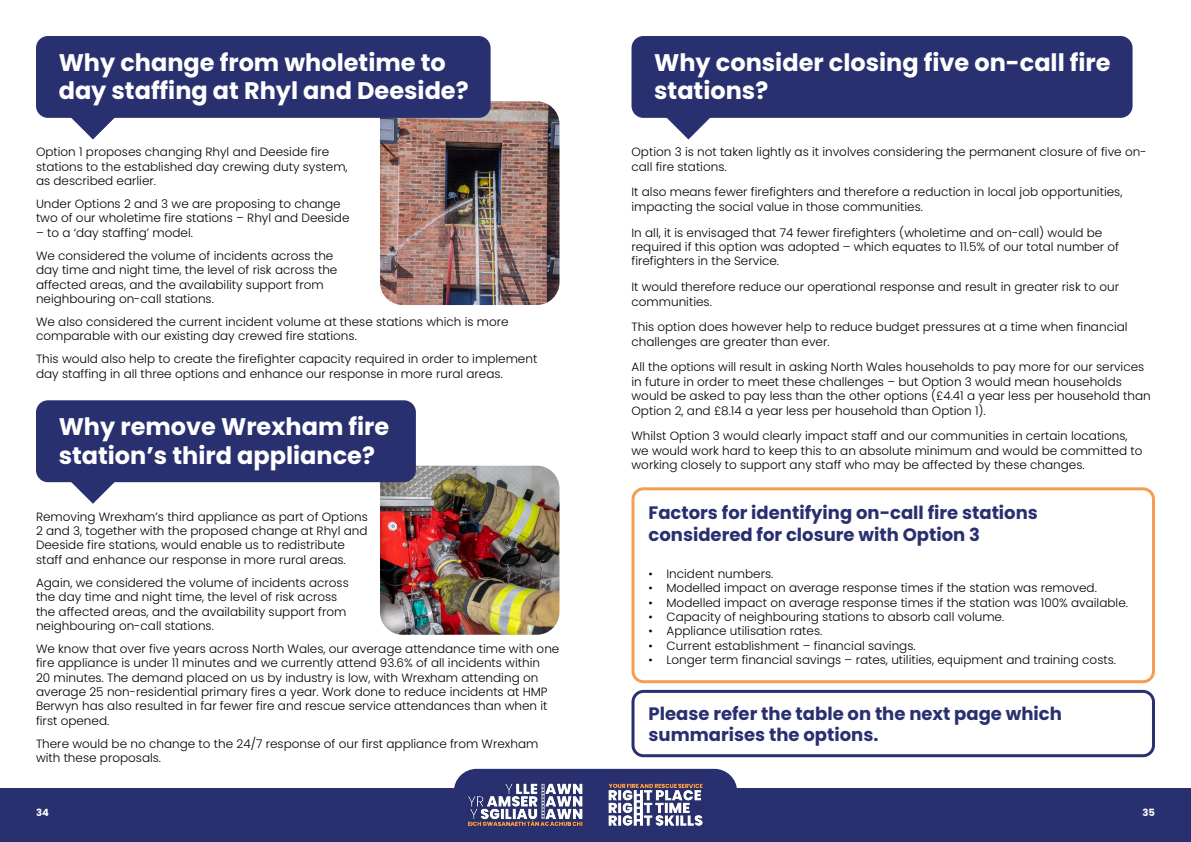
<style>
.page{position:relative;width:1191px;height:842px;background:#fff}
.page>*{position:absolute;margin:0;border:0;box-sizing:border-box;transform-origin:0 0}
.t1{font:700 24px/28.8px "Poppins";color:#fff}
.t2{font:700 18px/21.6px "Poppins";color:#29306f}
.t3{font:300 12px/14.4px "Poppins";color:#000}
.t4{font:700 10px "Poppins";color:#fff}
</style>
<div class="page">
<img style="left:380px;top:466px;width:179px;height:169px">
<img style="left:380px;top:101px;width:179px;height:204px">
<div style="left:631px;top:487px;width:524px;height:196px;border:3px solid #f59e50;border-radius:10px"></div>
<div style="left:631px;top:690px;width:524px;height:67px;border:3px solid #29306f;border-radius:10px"></div>
<div style="left:0;top:789px;width:609px;height:53px;background:#29306f"></div>
<div style="left:581px;top:789px;width:610px;height:53px;background:#29306f"></div>
<div style="left:454px;top:769px;width:283px;height:20px;background:#29306f"></div>
<img style="left:467px;top:782px;width:257px;height:44px">
<div style="left:36px;top:36px;width:454px;height:82px;background:#29306f;border-radius:12px"></div>
<svg style="left:55px;top:117px;width:76px;height:22px"></svg>
<div style="left:36px;top:400px;width:380px;height:82px;background:#29306f;border-radius:12px"></div>
<svg style="left:55px;top:482px;width:76px;height:22px"></svg>
<div style="left:631px;top:36px;width:501px;height:82px;background:#29306f;border-radius:12px"></div>
<svg style="left:650px;top:117px;width:76px;height:22px"></svg>
<h1 class="t1" style="left:59px;top:48px;width:411px">Why change from wholetime to day staffing at Rhyl and Deeside?</h1>
<p class="t3" style="left:36px;top:145px;width:313px">Option 1 proposes changing Rhyl and Deeside fire stations to the established day crewing duty system, as described earlier.</p>
<p class="t3" style="left:36px;top:197px;width:315px">Under Options 2 and 3 we are proposing to change two of our wholetime fire stations – Rhyl and Deeside</p>
<p class="t3" style="left:36px;top:221px;width:299px;line-height:22.9px">– to a ‘day staffing’ model.<br>We considered the volume of incidents across the</p>
<p class="t3" style="left:36px;top:263px;width:303px">day time and night time, the level of risk across the affected areas, and the availability support from neighbouring on-call stations.</p>
<p class="t3" style="left:36px;top:314px;width:474px">We also considered the current incident volume at these stations which is more comparable with our existing day crewed fire stations.</p>
<p class="t3" style="left:36px;top:352px;width:503px">This would also help to create the firefighter capacity required in order to implement day staffing in all three options and enhance our response in more rural areas.</p>
<h1 class="t1" style="left:59px;top:412px;width:332px">Why remove Wrexham fire station’s third appliance?</h1>
<p class="t3" style="left:36px;top:509px;width:333px">Removing Wrexham’s third appliance as part of Options 2 and 3, together with the proposed change at Rhyl and Deeside fire stations, would enable us to redistribute staff and enhance our response in more rural areas.</p>
<p class="t3" style="left:36px;top:575px;width:314px">Again, we considered the volume of incidents across the day time and night time, the level of risk across the affected areas, and the availability support from neighbouring on-call stations.</p>
<p class="t3" style="left:36px;top:641px;width:525px">We know that over five years across North Wales, our average attendance time with one fire appliance is under 11 minutes and we currently attend 93.6% of all incidents within<br>20 minutes. The demand placed on us by industry is low, with Wrexham attending on average 25 non-residential primary fires a year. Work done to reduce incidents at HMP Berwyn has also resulted in far fewer fire and rescue service attendances than when it first opened.</p>
<p class="t3" style="left:36px;top:736px;width:504px">There would be no change to the 24/7 response of our first appliance from Wrexham with these proposals.</p>
<h1 class="t1" style="left:654px;top:48px;width:458px">Why consider closing five on-call fire stations?</h1>
<p class="t3" style="left:631px;top:145px;width:516px">Option 3 is not taken lightly as it involves considering the permanent closure of five on&shy;call fire stations.</p>
<p class="t3" style="left:631px;top:185px;width:492px">It also means fewer firefighters and therefore a reduction in local job opportunities, impacting the social value in those communities.</p>
<p class="t3" style="left:631px;top:225px;width:489px">In all, it is envisaged that 74 fewer firefighters (wholetime and on-call) would be required if this option was adopted – which equates to 11.5% of our total number of firefighters in the Service.</p>
<p class="t3" style="left:631px;top:280px;width:489px">It would therefore reduce our operational response and result in greater risk to our communities.</p>
<p class="t3" style="left:631px;top:320px;width:497px">This option does however help to reduce budget pressures at a time when financial challenges are greater than ever.</p>
<p class="t3" style="left:631px;top:360px;width:521px">All the options will result in asking North Wales households to pay more for our services in future in order to meet these challenges – but Option 3 would mean households would be asked to pay less than the other options (£4.41 a year less per household than Option 2, and £8.14 a year less per household than Option 1).</p>
<p class="t3" style="left:631px;top:429px;width:512px">Whilst Option 3 would clearly impact staff and our communities in certain locations, we would work hard to keep this to an absolute minimum and would be committed to working closely to support any staff who may be affected by these changes.</p>
<h2 class="t2" style="left:648px;top:502px;width:391px">Factors for identifying on-call fire stations considered for closure with Option 3</h2>
<p class="t3" style="left:648px;top:566px;width:126px">• Incident numbers.</p>
<p class="t3" style="left:648px;top:581px;width:450px">• Modelled impact on average response times if the station was removed.</p>
<p class="t3" style="left:648px;top:595px;width:481px">• Modelled impact on average response times if the station was 100% available.</p>
<p class="t3" style="left:648px;top:610px;width:357px">• Capacity of neighbouring stations to absorb call volume.</p>
<p class="t3" style="left:648px;top:624px;width:175px">• Appliance utilisation rates.</p>
<p class="t3" style="left:648px;top:638px;width:269px">• Current establishment – financial savings.</p>
<p class="t3" style="left:648px;top:653px;width:469px">• Longer term financial savings – rates, utilities, equipment and training costs.</p>
<h2 class="t2" style="left:648px;top:703px;width:415px">Please refer the table on the next page which summarises the options.</h2>
<p class="t4" style="left:36px;top:807px;width:14px">34</p>
<p class="t4" style="left:1142px;top:807px;width:14px">35</p>
</div>
